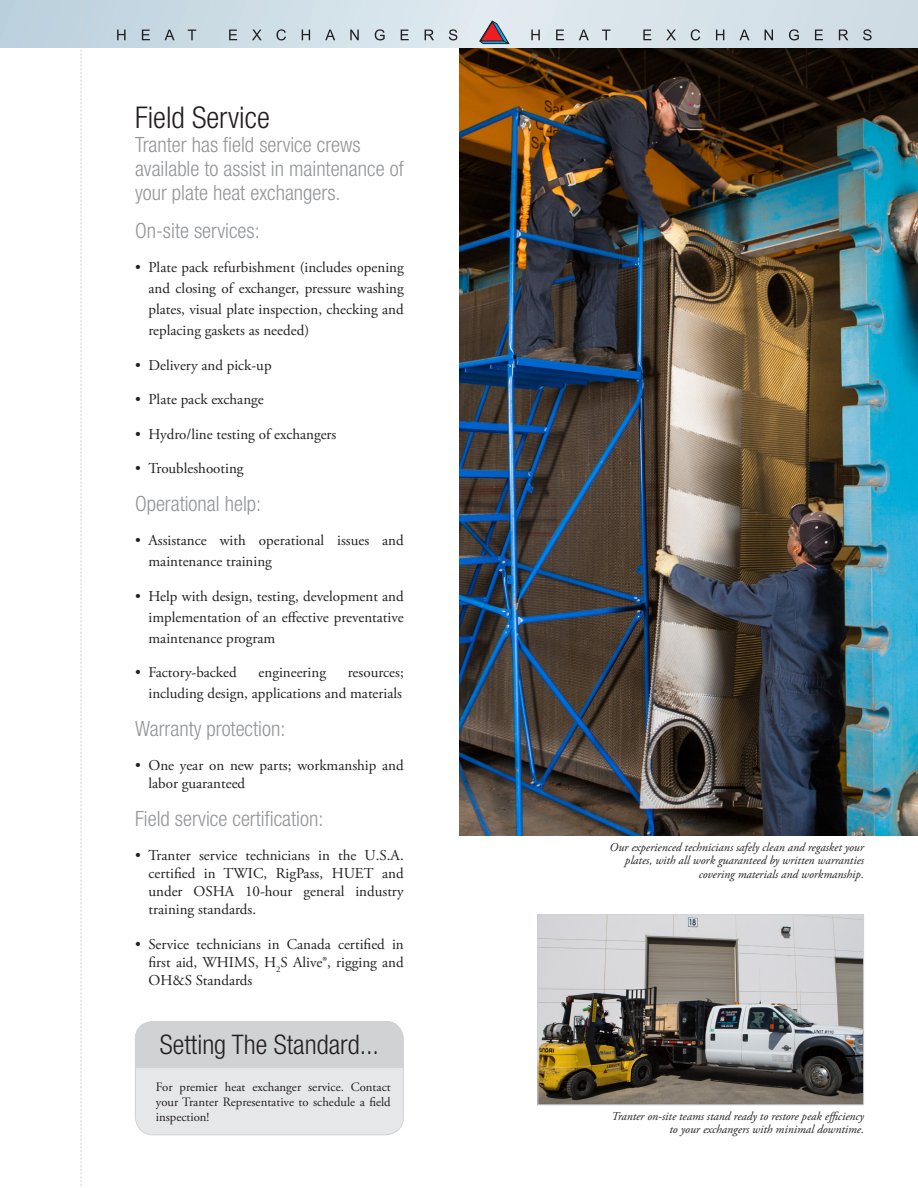
<style>
.page{position:relative;width:918px;height:1188px;background:#fff}
.page>*{position:absolute;margin:0;border:0;box-sizing:border-box;transform-origin:0 0}
.Head{font:300 condensed 30px "Helvetica Neue LT Std";color:#231f20}
.Tint_Box_Head{font:300 condensed 27px "Helvetica Neue LT Std";color:#231f20}
.Head-2{font:300 condensed 21px/24px "Helvetica Neue LT Std";color:#939598}
.Subhead{font:300 condensed 21px "Helvetica Neue LT Std";color:#939598}
.Bullet_Text{font:15px/21px "Adobe Garamond Pro";color:#231f20;text-align:justify}
.Tint_Box_Body{font:12.75px/15.3px "Adobe Garamond Pro";color:#231f20;text-align:justify}
.t1{font:italic 12px/13.5px "Adobe Garamond Pro";color:#231f20;text-align:right}
</style>
<div class="page">
<img style="left:459px;top:48px;width:459px;height:788px">
<svg style="left:0;top:0;width:918px;height:48px;background:#d0dee6"></svg>
<svg style="left:117px;top:30px;width:9px;height:10px"></svg>
<svg style="left:142px;top:30px;width:8px;height:10px"></svg>
<svg style="left:165px;top:30px;width:10px;height:10px"></svg>
<svg style="left:188px;top:30px;width:8px;height:10px"></svg>
<svg style="left:229px;top:30px;width:8px;height:10px"></svg>
<svg style="left:252px;top:30px;width:10px;height:10px"></svg>
<svg style="left:277px;top:29px;width:9px;height:11px"></svg>
<svg style="left:302px;top:30px;width:8px;height:10px"></svg>
<svg style="left:325px;top:30px;width:10px;height:10px"></svg>
<svg style="left:350px;top:30px;width:9px;height:10px"></svg>
<svg style="left:375px;top:29px;width:10px;height:11px"></svg>
<svg style="left:401px;top:30px;width:8px;height:10px"></svg>
<svg style="left:425px;top:30px;width:9px;height:10px"></svg>
<svg style="left:449px;top:29px;width:8px;height:11px"></svg>
<svg style="left:531px;top:30px;width:9px;height:10px"></svg>
<svg style="left:556px;top:30px;width:8px;height:10px"></svg>
<svg style="left:579px;top:30px;width:10px;height:10px"></svg>
<svg style="left:602px;top:30px;width:8px;height:10px"></svg>
<svg style="left:643px;top:30px;width:8px;height:10px"></svg>
<svg style="left:666px;top:30px;width:10px;height:10px"></svg>
<svg style="left:691px;top:29px;width:9px;height:11px"></svg>
<svg style="left:716px;top:30px;width:8px;height:10px"></svg>
<svg style="left:739px;top:30px;width:11px;height:10px"></svg>
<svg style="left:765px;top:30px;width:8px;height:10px"></svg>
<svg style="left:789px;top:29px;width:10px;height:11px"></svg>
<svg style="left:815px;top:30px;width:8px;height:10px"></svg>
<svg style="left:839px;top:30px;width:9px;height:10px"></svg>
<svg style="left:863px;top:29px;width:9px;height:11px"></svg>
<svg style="left:480px;top:21px;width:29px;height:23px"></svg>
<svg style="left:81px;top:1px;width:1px;height:1187px"></svg>
<img style="left:539px;top:916px;width:323px;height:187px">
<div style="left:537px;top:914px;width:327px;height:191px;border:1px solid #d1d2d4"></div>
<div style="left:135px;top:1021px;width:268px;height:114px;background:#e6e7e9;border-radius:18px"></div>
<div style="left:135px;top:1021px;width:269px;height:114px;border:1px solid #d1d2d4;border-radius:18px"></div>
<div style="left:135px;top:1021px;width:268px;height:47px;background:#d1d2d4"></div>
<p class="Head" style="left:135px;top:100px;width:136px">Field Service</p>
<p class="Head-2" style="left:135px;top:133px;width:270px">Tranter has field service crews available to assist in maintenance of your plate heat exchangers.</p>
<p class="Subhead" style="left:135px;top:218px;width:126px">On-site services:</p>
<p class="Bullet_Text" style="left:148px;top:257px;width:257px;text-indent:-14px">• Plate pack refurbishment (includes opening and closing of exchanger, pressure washing plates, visual plate inspection, checking and replacing gaskets as needed)</p>
<p class="Bullet_Text" style="left:135px;top:355px;width:138px">• Delivery and pick-up</p>
<p class="Bullet_Text" style="left:135px;top:389px;width:130px">• Plate pack exchange</p>
<p class="Bullet_Text" style="left:135px;top:424px;width:203px">• Hydro/line testing of exchangers</p>
<p class="Bullet_Text" style="left:135px;top:458px;width:110px">• Troubleshooting</p>
<p class="Subhead" style="left:135px;top:491px;width:128px">Operational help:</p>
<p class="Bullet_Text" style="left:148px;top:530px;width:257px;text-indent:-14px">• Assistance with operational issues and maintenance training</p>
<p class="Bullet_Text" style="left:148px;top:586px;width:257px;text-indent:-14px">• Help with design, testing, development and implementation of an effective preventative maintenance program</p>
<p class="Bullet_Text" style="left:135px;top:662px;width:103px">• Factory-backed</p>
<p class="Bullet_Text" style="left:259px;top:662px;width:69px">engineering</p>
<p class="Bullet_Text" style="left:148px;top:662px;width:257px;text-align:right">resources;<br>including design, applications and materials</p>
<p class="Subhead" style="left:135px;top:716px;width:152px">Warranty protection:</p>
<p class="Bullet_Text" style="left:148px;top:757px;width:257px;line-height:18px;text-indent:-14px">• One year on new parts; workmanship and labor guaranteed</p>
<p class="Subhead" style="left:135px;top:806px;width:190px">Field service certification:</p>
<p class="Bullet_Text" style="left:148px;top:847px;width:257px;line-height:18px;text-indent:-14px">• Tranter service technicians in the U.S.A. certified in TWIC, RigPass, HUET and under OSHA 10-hour general industry training standards.</p>
<p class="Bullet_Text" style="left:148px;top:935px;width:257px;line-height:18px;text-indent:-14px">• Service technicians in Canada certified in first aid, WHIMS, H<sub>2</sub>S Alive®, rigging and OH&amp;S Standards</p>
<p class="Tint_Box_Head" style="left:160px;top:1029px;width:221px">Setting The Standard...</p>
<p class="Tint_Box_Body" style="left:156px;top:1080px;width:236px">For premier heat exchanger service. Contact your Tranter Representative to schedule a field inspection!</p>
<p class="t1" style="left:610px;top:841px;width:256px">Our experienced technicians safely clean and regasket your plates, with all work guaranteed by written warranties covering materials and workmanship.</p>
<p class="t1" style="left:611px;top:1109px;width:254px">Tranter on-site teams stand ready to restore peak efficiency to your exchangers with minimal downtime.</p>
</div>
